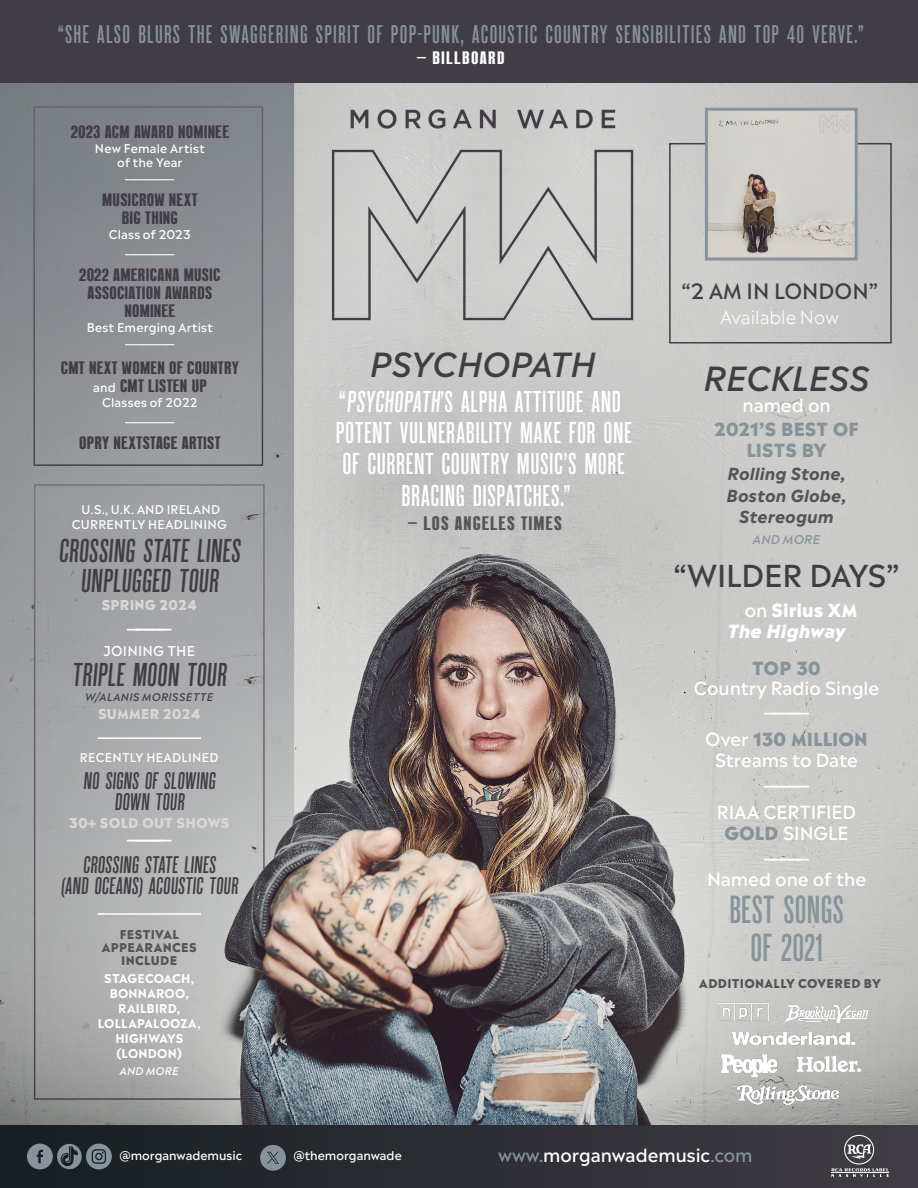
<style>
.page{position:relative;width:918px;height:1188px;background:#fff}
.page>*{position:absolute;margin:0;border:0;box-sizing:border-box;transform-origin:0 0}
.t1{font:500 39px/37.5px "Reforma Grotesk";letter-spacing:.005em;color:#86939b;text-align:center}
.t2{font:500 33px/30px "Reforma Grotesk";color:#423d45;text-align:center}
.t3{font:italic 500 33px "Madera";letter-spacing:-.005em;color:#423d45}
.t4{font:500 30px/31.3px "Reforma Grotesk";letter-spacing:.02em;color:#fff;text-align:center}
.t5{font:500 30px "Madera";letter-spacing:-.015em;color:#423d45}
.t6{font:500 25.5px "Reforma Grotesk";letter-spacing:.05em;color:#86939b}
.t7{font:500 24px/21px "Reforma Grotesk";color:#423d45;text-align:center}
.t8{font:500 21px "Madera";color:#423d45}
.t9{font:700 19.65px "Reforma Grotesk";letter-spacing:.06em;color:#555558}
.t10{font:500 18px/24.6px "Madera";letter-spacing:-.005em;color:#fff;text-align:center}
.t11{font:700 18px/18px "Reforma Grotesk";letter-spacing:.01em;color:#423d45;text-align:center}
.t12{font:300 18px "Madera";color:#fff}
.t13{font:800 18px/21px "Madera";color:#86939b;text-align:center}
.t14{font:italic 800 18px/21px "Madera";color:#fff}
.t15{font:700 18px "Reforma Grotesk";letter-spacing:.08em;color:#fff}
.t16{font:italic 700 16.5px/22.5px "Madera";letter-spacing:.005em;color:#555558}
.t17{font:800 13.5px "Madera";letter-spacing:.015em;color:#d7d7d5}
.t18{font:500 13.5px "Madera";letter-spacing:.015em;color:#fff}
.t19{font:500 12px/13.5px "Madera";letter-spacing:.015em;color:#fff;text-align:center}
.t20{font:700 12px/15px "Madera";letter-spacing:.015em;color:#fff;text-align:center}
.t21{font:800 12px/13.4px "Madera";letter-spacing:.03em;color:#555558;text-align:center}
.t22{font:italic 500 12px "Madera";letter-spacing:.015em;color:#86939b}
.t23{font:italic 500 10.5px "Madera";letter-spacing:.035em;color:#423d45}
.t24{font:italic 500 10.5px "Madera";letter-spacing:.02em;color:#fff}
.s1{font-family:"Madera";font-weight:500;font-size:12px;color:#fff}
.s2{font-weight:500;font-style:normal}
.s3{font-style:normal}
.s4{font-weight:800;color:#86939b}
.s5{color:#86939b}
</style>
<div class="page">
<img style="left:7px;top:0;width:911px;height:1188px">
<h3 class="t6" style="left:58px;top:19px;width:808px">“SHE ALSO BLURS THE SWAGGERING SPIRIT OF POP-PUNK, ACOUSTIC COUNTRY SENSIBILITIES AND TOP 40 VERVE.”</h3>
<h3 class="t15" style="left:417px;top:47px;width:89px">_ BILLBOARD</h3>
<h3 class="t11" style="left:71px;top:123px;width:160px">2023 ACM AWARD NOMINEE</h3>
<p class="t19" style="left:95px;top:141px;width:111px">New Female Artist of the Year</p>
<h3 class="t12" style="left:124px;top:163px;width:53px">-----------</h3>
<h3 class="t11" style="left:102px;top:191px;width:97px">MUSICROW NEXT<br>BIG THING</h3>
<p class="t19" style="left:109px;top:226px;width:84px">Class of 2023</p>
<h3 class="t12" style="left:124px;top:238px;width:53px">-----------</h3>
<h3 class="t11" style="left:79px;top:266px;width:143px">2022 AMERICANA MUSIC<br>ASSOCIATION AWARDS<br>NOMINEE</h3>
<p class="t19" style="left:87px;top:319px;width:128px">Best Emerging Artist</p>
<h3 class="t12" style="left:124px;top:328px;width:53px">-----------</h3>
<h3 class="t11" style="left:61px;top:359px;width:180px">CMT NEXT WOMEN OF COUNTRY <span class="s1">and</span> CMT LISTEN UP</h3>
<p class="t19" style="left:102px;top:394px;width:97px">Classes of 2022</p>
<h3 class="t12" style="left:124px;top:406px;width:53px">-----------</h3>
<h3 class="t11" style="left:79px;top:434px;width:143px">OPRY NEXTSTAGE ARTIST</h3>
<p class="t19" style="left:72px;top:501px;width:157px;line-height:15px">U.S., U.K. AND IRELAND<br>CURRENTLY HEADLINING</p>
<h2 class="t2" style="left:58px;top:536px;width:187px">CROSSING STATE LINES<br>UNPLUGGED TOUR</h2>
<p class="t17" style="left:102px;top:593px;width:97px">SPRING 2024</p>
<h3 class="t10" style="left:127px;top:614px;width:46px">—————</h3>
<p class="t18" style="left:103px;top:639px;width:93px">JOINING THE</p>
<h2 class="t2" style="left:72px;top:660px;width:159px">TRIPLE MOON TOUR</h2>
<p class="t23" style="left:85px;top:688px;width:130px">W/ALANIS MORISSETTE</p>
<p class="t17" style="left:98px;top:702px;width:104px">SUMMER 2024</p>
<p class="t19" style="left:80px;top:749px;width:140px">RECENTLY HEADLINED</p>
<h3 class="t7" style="left:83px;top:770px;width:136px">NO SIGNS OF SLOWING<br>DOWN TOUR</h3>
<p class="t17" style="left:69px;top:811px;width:162px">30+ SOLD OUT SHOWS</p>
<h3 class="t10" style="left:127px;top:825px;width:46px">—————</h3>
<h3 class="t7" style="left:61px;top:855px;width:181px">CROSSING STATE LINES<br>(AND OCEANS) ACOUSTIC TOUR</h3>
<p class="t21" style="left:102px;top:926px;width:97px">FESTIVAL<br>APPEARANCES<br>INCLUDE</p>
<p class="t20" style="left:98px;top:970px;width:105px">STAGECOACH,<br>BONNAROO,<br>RAILBIRD,<br>LOLLAPALOOZA,<br>HIGHWAYS (LONDON)</p>
<p class="t24" style="left:120px;top:1062px;width:61px">AND MORE</p>
<p class="t19" style="left:119px;top:1147px;width:124px">@morganwademusic</p>
<h2 class="t3" style="left:370px;top:336px;width:228px">PSYCHOPATH</h2>
<h3 class="t4" style="left:336px;top:385px;width:297px">“PSYCHOPATH’S ALPHA ATTITUDE AND<br>POTENT VULNERABILITY MAKE FOR ONE<br>OF CURRENT COUNTRY MUSIC’S MORE<br>BRACING DISPATCHES.”</h3>
<h3 class="t9" style="left:408px;top:512px;width:155px">– LOS ANGELES TIMES</h3>
<h3 class="t8" style="left:681px;top:273px;width:198px">“2 AM IN LONDON”</h3>
<h3 class="t12" style="left:721px;top:301px;width:120px">Available Now</h3>
<h2 class="t3" style="left:704px;top:350px;width:168px">RECKLESS</h2>
<h3 class="t10" style="left:743px;top:391px;width:90px">named on</h3>
<h3 class="t13" style="left:714px;top:417px;width:146px">2021’S BEST OF<br>LISTS BY</h3>
<h3 class="t16" style="left:727px;top:460px;width:122px">Rolling Stone,<br>Boston Globe,</h3>
<h3 class="t16" style="left:739px;top:504px;width:96px">Stereogum</h3>
<p class="t22" style="left:753px;top:529px;width:69px">AND MORE</p>
<h3 class="t5" style="left:674px;top:549px;width:228px">“WILDER DAYS”</h3>
<h3 class="t14" style="left:727px;top:597px;width:132px;text-indent:17px"><span class="s2">on</span> <span class="s3">Sirius XM<br></span>The Highway</h3>
<h3 class="t13" style="left:752px;top:656px;width:71px">TOP 30</h3>
<h3 class="t10" style="left:694px;top:673px;width:187px">Country Radio Single —————</h3>
<h3 class="t10" style="left:705px;top:727px;width:164px;line-height:21px">Over <span class="s4">130 MILLION<br></span>Streams to Date</h3>
<h3 class="t10" style="left:717px;top:769px;width:141px;line-height:27px">—————<br>RIAA CERTIFIED</h3>
<h3 class="t10" style="left:725px;top:819px;width:126px"><span class="s4">GOLD</span> SINGLE —————</h3>
<h3 class="t10" style="left:707px;top:864px;width:161px">Named one of the</h3>
<h1 class="t1" style="left:729px;top:891px;width:116px">BEST SONGS<br>OF 2021</h1>
<p class="t21" style="left:699px;top:975px;width:183px">ADDITIONALLY COVERED BY</p>
<p class="t19" style="left:293px;top:1147px;width:110px">@themorganwade</p>
<h3 class="t10" style="left:498px;top:1140px;width:256px"><span class="s5">www.</span>morganwademusic<span class="s5">.com</span></h3>
</div>
